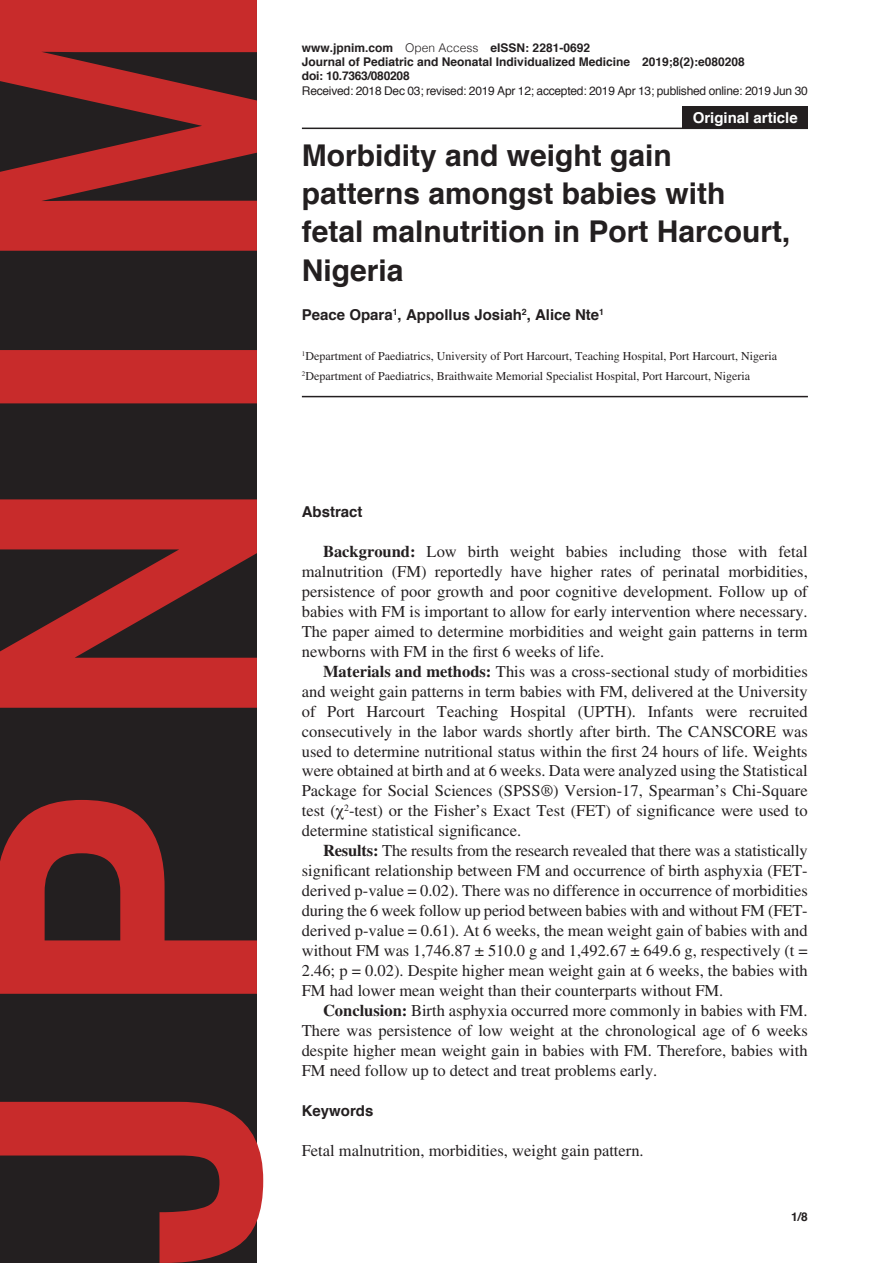
<style>
.page{position:relative;width:893px;height:1263px;background:#fff}
.page>*{position:absolute;margin:0;border:0;box-sizing:border-box;transform-origin:0 0}
.Heading1{font:700 30px/38.2px "Helvetica";color:#231f20}
.Body1{font:16.5px/20px "Times LT Std";color:#231f20;text-align:justify}
.Body2{font:16.5px "Times LT Std";color:#231f20}
.Heading2-AUT{font:700 15px "Helvetica";color:#231f20}
.Heading2{font:700 15px "Helvetica";color:#231f20}
.Article_Description{font:700 15px "Helvetica";color:#fff}
.Body3-AFFILIATIONS{font:12px "Times LT Std";color:#231f20}
.Footer_Right{font:700 12px "Helvetica";color:#231f20}
.Footer_Right-2{font:12px "Helvetica";letter-spacing:-.02em;color:#231f20}
.Footer_Right-3{font:700 12px "Helvetica";letter-spacing:-.02em;color:#231f20}
.Page_Right{font:700 12px "Helvetica";color:#231f20}
.s1{font-weight:300}
.s2{font-weight:700}
.s3{font-family:"Times"}
</style>
<div class="page">
<svg style="left:0;top:0;width:263px;height:1263px;background:#6e2929"></svg>
<hr style="left:302px;top:128px;width:506px;height:1px;background:#231f20">
<hr style="left:302px;top:396px;width:506px;height:1px;background:#231f20">
<div style="left:682px;top:106px;width:126px;height:22px;background:#231f20"></div>
<p class="Footer_Right" style="left:302px;top:38px;width:290px">www.jpnim.com <span class="s1">Open Access</span> eISSN: 2281-0692</p>
<p class="Footer_Right" style="left:302px;top:52px;width:444px">Journal of Pediatric and Neonatal Individualized Medicine 2019;8(2):e080208</p>
<p class="Footer_Right-3" style="left:302px;top:66px;width:109px">doi: 10.7363/080208</p>
<p class="Footer_Right-2" style="left:302px;top:81px;width:507px">Received: 2018 Dec 03; revised: 2019 Apr 12; accepted: 2019 Apr 13; published online: 2019 Jun 30</p>
<p class="Article_Description" style="left:693px;top:106px;width:107px">Original article</p>
<p class="Heading1" style="left:302px;top:136px;width:490px">Morbidity and weight gain patterns amongst babies with fetal malnutrition in Port Harcourt,<br>Nigeria</p>
<p class="Heading2-AUT" style="left:302px;top:303px;width:304px">Peace Opara<sup>1</sup>, Appollus Josiah<sup>2</sup>, Alice Nte<sup>1</sup></p>
<p class="Body3-AFFILIATIONS" style="left:302px;top:350px;width:477px"><sup>1</sup>Department of Paediatrics, University of Port Harcourt, Teaching Hospital, Port Harcourt, Nigeria</p>
<p class="Body3-AFFILIATIONS" style="left:302px;top:370px;width:450px"><sup>2</sup>Department of Paediatrics, Braithwaite Memorial Specialist Hospital, Port Harcourt, Nigeria</p>
<p class="Heading2" style="left:302px;top:500px;width:62px">Abstract</p>
<p class="Body1" style="left:302px;top:541px;width:508px;text-indent:21px"><span class="s2">Background:</span> Low birth weight babies including those with fetal malnutrition (FM) reportedly have higher rates of perinatal morbidities, persistence of poor growth and poor cognitive development. Follow up of babies with FM is important to allow for early intervention where necessary.<br>The paper aimed to determine morbidities and weight gain patterns in term newborns with FM in the first 6 weeks of life.</p>
<p class="Body1" style="left:302px;top:661px;width:508px;text-indent:21px"><span class="s2">Materials and methods:</span> This was a cross-sectional study of morbidities and weight gain patterns in term babies with FM, delivered at the University of Port Harcourt Teaching Hospital (UPTH). Infants were recruited consecutively in the labor wards shortly after birth. The CANSCORE was used to determine nutritional status within the first 24 hours of life. Weights were obtained at birth and at 6 weeks. Data were analyzed using the Statistical Package for Social Sciences (SPSS®) Version-17, Spearman’s Chi-Square test (<span class="s3">χ</span><sup>2</sup>-test) or the Fisher’s Exact Test (FET) of significance were used to determine statistical significance.</p>
<p class="Body1" style="left:302px;top:841px;width:508px;text-indent:21px"><span class="s2">Results:</span> The results from the research revealed that there was a statistically significant relationship between FM and occurrence of birth asphyxia (FET&shy;derived p-value = 0.02). There was no difference in occurrence of morbidities during the 6 week follow up period between babies with and without FM (FET&shy;derived p-value = 0.61). At 6 weeks, the mean weight gain of babies with and without FM was 1,746.87 ± 510.0 g and 1,492.67 ± 649.6 g, respectively (t = 2.46; p = 0.02). Despite higher mean weight gain at 6 weeks, the babies with FM had lower mean weight than their counterparts without FM.</p>
<p class="Body1" style="left:302px;top:1000px;width:508px;text-indent:21px"><span class="s2">Conclusion:</span> Birth asphyxia occurred more commonly in babies with FM.<br>There was persistence of low weight at the chronological age of 6 weeks despite higher mean weight gain in babies with FM. Therefore, babies with FM need follow up to detect and treat problems early.</p>
<p class="Heading2" style="left:302px;top:1098px;width:73px">Keywords</p>
<p class="Body2" style="left:302px;top:1141px;width:343px">Fetal malnutrition, morbidities, weight gain pattern.</p>
<p class="Page_Right" style="left:791px;top:1207px;width:18px">1/8</p>
</div>
